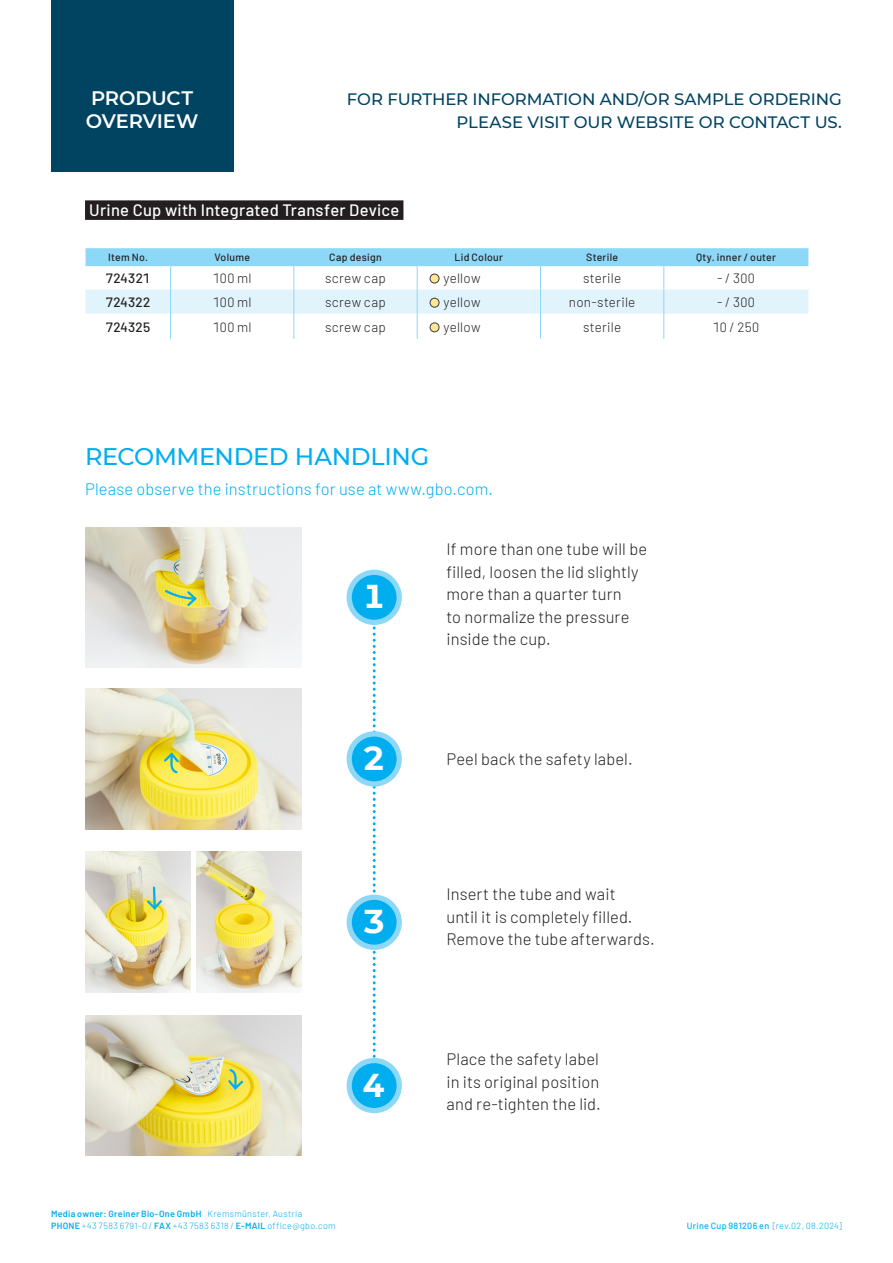
<style>
.page{position:relative;width:893px;height:1263px;background:#fff}
.page>*{position:absolute;margin:0;border:0;box-sizing:border-box;transform-origin:0 0}
.Handling_Steps_numbering____1character{font:700 33px "Montserrat";color:#fff}
.Headline_1____16pt{font:500 24px "Montserrat";letter-spacing:-.015em;color:#00aeef}
.t1{font:600 19.5px/22.5px "Montserrat";letter-spacing:-.005em;color:#fff}
.Copy_1____left{font:300 16.5px/22.5px "Barlow";letter-spacing:.005em;color:#231f20}
.t2{font:500 16.5px/22.5px "Montserrat";letter-spacing:-.005em;color:#014462;text-align:right}
.Copy_1____left-2{font:300 16.5px "Barlow";letter-spacing:.01em;color:#00aeef}
.Table_Product_brand_name{font:500 16.5px "Barlow";letter-spacing:.015em;color:#fff}
.Table_Body____centred{font:300 13.5px "Barlow";letter-spacing:.02em;color:#231f20}
.Table_Body_item_number____centred{font:500 13.5px "Barlow";letter-spacing:.015em;color:#231f20}
.Table_Body____left_justified{font:300 13.5px "Barlow";letter-spacing:.015em;color:#231f20}
.Table_Header____centred{font:500 10.5px "Barlow";letter-spacing:.03em;color:#231f20}
.t3{font:300 9px/12px "Barlow";letter-spacing:.05em;color:#00aeef}
.Document_name___revision{font:500 9px "Barlow";letter-spacing:.03em;color:#00aeef}
.s1{font-weight:600}
.s2{font-weight:300}
</style>
<div class="page">
<div style="left:51px;top:0;width:182px;height:172px;background:#014462"></div>
<img style="left:86px;top:527px;width:216px;height:141px">
<img style="left:86px;top:689px;width:216px;height:140px">
<img style="left:197px;top:852px;width:105px;height:140px">
<img style="left:86px;top:852px;width:105px;height:140px">
<img style="left:86px;top:1015px;width:216px;height:141px">
<svg style="left:163px;top:588px;width:36px;height:20px"></svg>
<svg style="left:145px;top:885px;width:19px;height:26px"></svg>
<svg style="left:162px;top:751px;width:19px;height:24px"></svg>
<svg style="left:226px;top:1067px;width:19px;height:24px"></svg>
<svg style="left:373px;top:626px;width:3px;height:432px"></svg>
<div style="left:349px;top:572px;width:50px;height:50px;background:#00aeef;border-radius:50%"></div>
<div style="left:347px;top:570px;width:55px;height:55px;border:5px solid #8dd7f7;border-radius:50%"></div>
<div style="left:349px;top:734px;width:50px;height:50px;background:#00aeef;border-radius:50%"></div>
<div style="left:347px;top:731px;width:55px;height:55px;border:5px solid #8dd7f7;border-radius:50%"></div>
<div style="left:349px;top:1060px;width:50px;height:50px;background:#00aeef;border-radius:50%"></div>
<div style="left:347px;top:1058px;width:55px;height:55px;border:5px solid #8dd7f7;border-radius:50%"></div>
<div style="left:349px;top:897px;width:50px;height:50px;background:#00aeef;border-radius:50%"></div>
<div style="left:347px;top:894px;width:55px;height:56px;border:5px solid #8dd7f7;border-radius:50%"></div>
<div style="left:85px;top:200px;width:318px;height:20px;background:#231f20"></div>
<svg style="left:86px;top:248px;width:722px;height:91px"></svg>
<div style="left:430px;top:274px;width:9px;height:9px;background:#ffe894;border-radius:50%"></div>
<div style="left:430px;top:274px;width:9px;height:9px;border:1px solid #3e3e3f;border-radius:50%"></div>
<div style="left:430px;top:298px;width:9px;height:9px;background:#ffe894;border-radius:50%"></div>
<div style="left:430px;top:298px;width:9px;height:9px;border:1px solid #3e3e3f;border-radius:50%"></div>
<div style="left:430px;top:323px;width:9px;height:9px;background:#ffe894;border-radius:50%"></div>
<div style="left:430px;top:323px;width:9px;height:9px;border:1px solid #3e3e3f;border-radius:50%"></div>
<p class="t1" style="left:86px;top:86px;width:114px">PRODUCT<br>OVERVIEW</p>
<p class="t2" style="left:347px;top:87px;width:496px">FOR FURTHER INFORMATION AND/OR SAMPLE ORDERING<br>PLEASE VISIT OUR WEBSITE OR CONTACT US.</p>
<p class="Table_Product_brand_name" style="left:89px;top:198px;width:312px">Urine Cup with Integrated Transfer Device</p>
<p class="Table_Header____centred" style="left:108px;top:249px;width:41px">Item No.</p>
<p class="Table_Header____centred" style="left:214px;top:249px;width:37px">Volume</p>
<p class="Table_Header____centred" style="left:329px;top:249px;width:54px">Cap design</p>
<p class="Table_Header____centred" style="left:455px;top:249px;width:50px">Lid Colour</p>
<p class="Table_Header____centred" style="left:586px;top:249px;width:34px">Sterile</p>
<p class="Table_Header____centred" style="left:696px;top:249px;width:82px">Qty. inner / outer</p>
<p class="Table_Body_item_number____centred" style="left:106px;top:268px;width:46px">724321</p>
<p class="Table_Body____centred" style="left:213px;top:269px;width:40px">100 ml</p>
<p class="Table_Body____centred" style="left:325px;top:269px;width:62px">screw cap</p>
<p class="Table_Body____left_justified" style="left:443px;top:269px;width:39px">yellow</p>
<p class="Table_Body____centred" style="left:583px;top:269px;width:40px">sterile</p>
<p class="Table_Body____centred" style="left:717px;top:269px;width:39px">- / 300</p>
<p class="Table_Body_item_number____centred" style="left:106px;top:293px;width:46px">724322</p>
<p class="Table_Body____centred" style="left:213px;top:293px;width:40px">100 ml</p>
<p class="Table_Body____centred" style="left:325px;top:293px;width:62px">screw cap</p>
<p class="Table_Body____left_justified" style="left:443px;top:293px;width:39px">yellow</p>
<p class="Table_Body____centred" style="left:569px;top:293px;width:68px">non-sterile</p>
<p class="Table_Body____centred" style="left:717px;top:293px;width:39px">- / 300</p>
<p class="Table_Body_item_number____centred" style="left:106px;top:317px;width:46px">724325</p>
<p class="Table_Body____centred" style="left:213px;top:317px;width:40px">100 ml</p>
<p class="Table_Body____centred" style="left:325px;top:317px;width:62px">screw cap</p>
<p class="Table_Body____left_justified" style="left:443px;top:317px;width:39px">yellow</p>
<p class="Table_Body____centred" style="left:583px;top:317px;width:40px">sterile</p>
<p class="Table_Body____centred" style="left:713px;top:317px;width:48px">10 / 250</p>
<p class="Headline_1____16pt" style="left:85px;top:440px;width:346px">RECOMMENDED HANDLING</p>
<p class="Copy_1____left-2" style="left:85px;top:477px;width:409px">Please observe the instructions for use at www.gbo.com.</p>
<p class="Handling_Steps_numbering____1character" style="left:362px;top:573px;width:25px">1</p>
<p class="Handling_Steps_numbering____1character" style="left:362px;top:734px;width:25px">2</p>
<p class="Handling_Steps_numbering____1character" style="left:362px;top:898px;width:25px">3</p>
<p class="Handling_Steps_numbering____1character" style="left:362px;top:1061px;width:25px">4</p>
<p class="t3" style="left:51px;top:1207px;width:286px"><span class="s1">Media owner: Greiner Bio-One GmbH</span> Kremsmünster, Austria<br><span class="s1">PHONE</span> +43 7583 6791-0 / <span class="s1">FAX</span> +43 7583 6318 / <span class="s1">E-MAIL</span> office@gbo.com</p>
<p class="Copy_1____left" style="left:446px;top:537px;width:202px">If more than one tube will be filled, loosen the lid slightly more than a quarter turn<br>to normalize the pressure inside the cup.</p>
<p class="Copy_1____left" style="left:446px;top:747px;width:188px">Peel back the safety label.</p>
<p class="Copy_1____left" style="left:446px;top:882px;width:210px">Insert the tube and wait<br>until it is completely filled.<br>Remove the tube afterwards.</p>
<p class="Copy_1____left" style="left:446px;top:1047px;width:156px;text-align:justify">Place the safety label in its original position and re-tighten the lid.</p>
<p class="Document_name___revision" style="left:687px;top:1219px;width:157px">Urine Cup 981206 en <span class="s2">[rev.02, 08.2024]</span></p>
</div>
